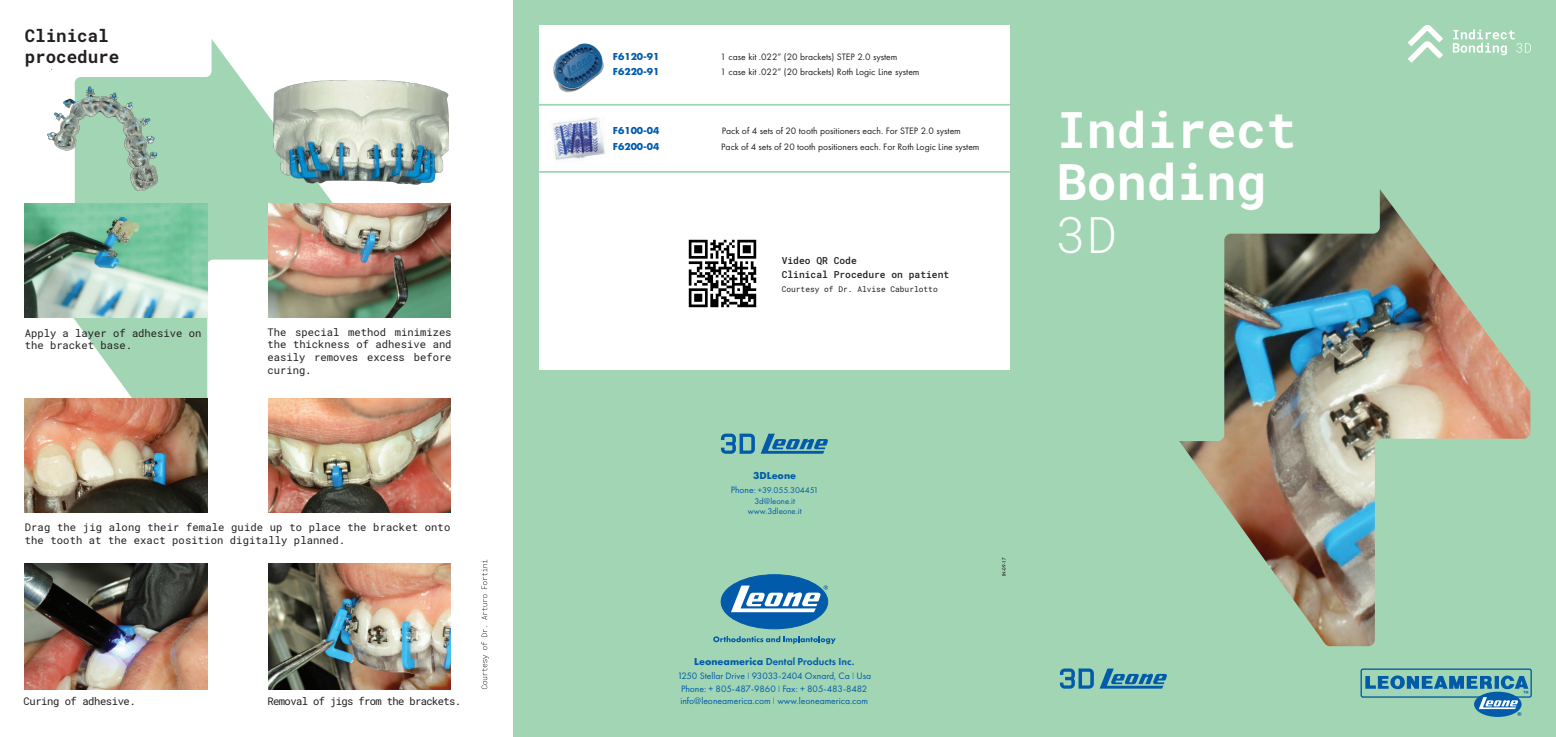
<style>
.page{position:relative;width:1556px;height:737px;background:#fff}
.page>*{position:absolute;margin:0;border:0;box-sizing:border-box;transform-origin:0 0}
.t1{font:700 49.88px/52.5px "Roboto Mono";color:#fff}
.t2{font:300 49.88px "Roboto Mono";color:#fff}
.t3{font:700 17.5px/21px "Roboto Mono";color:#231f20}
.t4{font:10.5px/12.6px "Roboto Mono";color:#231f20}
.t5{font:700 10.5px "Futura PT";color:#015aaa}
.t6{font:600 10.5px "Futura PT";color:#015aaa}
.t7{font:10.5px "Roboto Mono";letter-spacing:-.06em;color:#231f20}
.t8{font:10.5px "Roboto Mono";letter-spacing:-.04em;color:#231f20}
.t9{font:9.62px "Futura PT";color:#231f20}
.t10{font:9.62px/12.2px "Futura PT";color:#015aaa;text-align:center}
.t11{font:500 9.62px/14px "Roboto Mono";color:#231f20}
.t12{font:8.75px/10.5px "Futura PT";color:#015aaa;text-align:center}
.t13{font:7.88px "Roboto Mono";color:#231f20}
.t14{font:700 5.51px "Helvetica";color:#015ba9}
.t15{font:500 5.25px "Futura PT";color:#231f20;scale:.88 1}
.s1{font-size:9.62px}
.s2{font-weight:700}
.s3{font-weight:300}
</style>
<div class="page">
<div style="left:513px;top:0;width:1042px;height:737px;background:#a1d5b3"></div>
<img style="left:1324px;top:389px;width:206px;height:257px">
<img style="left:1179px;top:189px;width:349px;height:453px">
<img style="left:1179px;top:189px;width:200px;height:252px">
<svg style="left:29px;top:39px;width:315px;height:404px"></svg>
<div style="left:539px;top:25px;width:470px;height:345px;background:#fff"></div>
<svg style="left:1408px;top:25px;width:34px;height:38px"></svg>
<svg style="left:1452px;top:29px;width:78px;height:26px"></svg>
<img style="left:273px;top:80px;width:175px;height:107px">
<img style="left:29px;top:70px;width:155px;height:121px">
<img style="left:25px;top:204px;width:182px;height:113px">
<img style="left:25px;top:398px;width:182px;height:114px">
<img style="left:268px;top:399px;width:182px;height:114px">
<img style="left:268px;top:204px;width:182px;height:113px">
<img style="left:25px;top:563px;width:182px;height:126px">
<img style="left:268px;top:563px;width:182px;height:126px">
<img style="left:688px;top:239px;width:69px;height:69px">
<div style="left:721px;top:574px;width:106px;height:55px;background:#015aaa;border-radius:50%"></div>
<div style="left:721px;top:574px;width:106px;height:55px;border:1px solid #015aaa;border-radius:50%"></div>
<svg style="left:731px;top:585px;width:96px;height:27px"></svg>
<svg style="left:713px;top:636px;width:122px;height:8px"></svg>
<div style="left:1360px;top:668px;width:171px;height:29px;border:1px solid #015ba9;border-radius:2px"></div>
<svg style="left:1473px;top:691px;width:48px;height:26px"></svg>
<svg style="left:1365px;top:675px;width:163px;height:34px"></svg>
<img style="left:553px;top:43px;width:51px;height:50px">
<img style="left:553px;top:117px;width:52px;height:43px">
<hr style="left:539px;top:104px;width:470px;height:2px;background:#a1d5b3">
<hr style="left:539px;top:171px;width:470px;height:2px;background:#a1d5b3">
<svg style="left:481px;top:559px;width:8px;height:130px"></svg>
<svg style="left:721px;top:433px;width:33px;height:21px"></svg>
<svg style="left:760px;top:433px;width:68px;height:21px"></svg>
<svg style="left:1060px;top:668px;width:33px;height:20px"></svg>
<svg style="left:1100px;top:668px;width:67px;height:20px"></svg>
<h2 class="t3" style="left:25px;top:24px;width:96px">Clinical procedure</h2>
<p class="t4" style="left:25px;top:326px;width:178px">Apply a layer of adhesive on the bracket base.</p>
<p class="t4" style="left:267px;top:325px;width:186px;text-align:justify">The special method minimizes the thickness of adhesive and easily removes excess before curing.</p>
<p class="t4" style="left:25px;top:521px;width:427px">Drag the jig along their female guide up to place the bracket onto the tooth at the exact position digitally planned.</p>
<p class="t8" style="left:24px;top:694px;width:114px">Curing of adhesive.</p>
<p class="t7" style="left:267px;top:694px;width:195px">Removal of jigs from the brackets.</p>
<p class="t5" style="left:613px;top:49px;width:48px">F6120-91</p>
<p class="t9" style="left:720px;top:51px;width:178px">1 case kit .022” (20 brackets) STEP 2.0 system</p>
<p class="t5" style="left:613px;top:65px;width:48px">F6220-91</p>
<p class="t9" style="left:720px;top:66px;width:200px">1 case kit .022” (20 brackets) Roth Logic Line system</p>
<p class="t5" style="left:613px;top:124px;width:48px">F6100-04</p>
<p class="t9" style="left:721px;top:125px;width:241px">Pack of 4 sets of 20 tooth positioners each. For STEP 2.0 system</p>
<p class="t5" style="left:613px;top:140px;width:48px">F6200-04</p>
<p class="t9" style="left:721px;top:141px;width:260px">Pack of 4 sets of 20 tooth positioners each. For Roth Logic Line system</p>
<p class="t11" style="left:781px;top:253px;width:169px">Video QR Code<br>Clinical Procedure on patient</p>
<p class="t13" style="left:781px;top:284px;width:157px">Courtesy of Dr. Alvise Caburlotto</p>
<h1 class="t1" style="left:1056px;top:102px;width:241px">Indirect<br>Bonding</h1>
<h1 class="t2" style="left:1056px;top:200px;width:61px">3D</h1>
<p class="t5" style="left:753px;top:469px;width:44px">3DLeone</p>
<p class="t12" style="left:730px;top:485px;width:89px"><span class="s1">Phone</span>: +39.055.304451<br>3d@leone.it www.3dleone.it</p>
<p class="t6" style="left:694px;top:654px;width:162px"><span class="s2">Leoneamerica</span> Dental Products Inc.</p>
<p class="t10" style="left:677px;top:670px;width:195px">1250 Stellar Drive <span class="s3">I</span> 93033-2404 Oxnard, Ca <span class="s3">I</span> Usa<br>Phone: + 805-487-9860 <span class="s3">I</span> Fax: + 805-483-8482 info@leoneamerica.com <span class="s3">I</span> www.leoneamerica.com</p>
<p class="t15" style="left:1001px;top:576px;width:22px;rotate:-90deg">IN-09-17</p>
<p class="t14" style="left:1517px;top:709px;width:6px">®</p>
</div>
